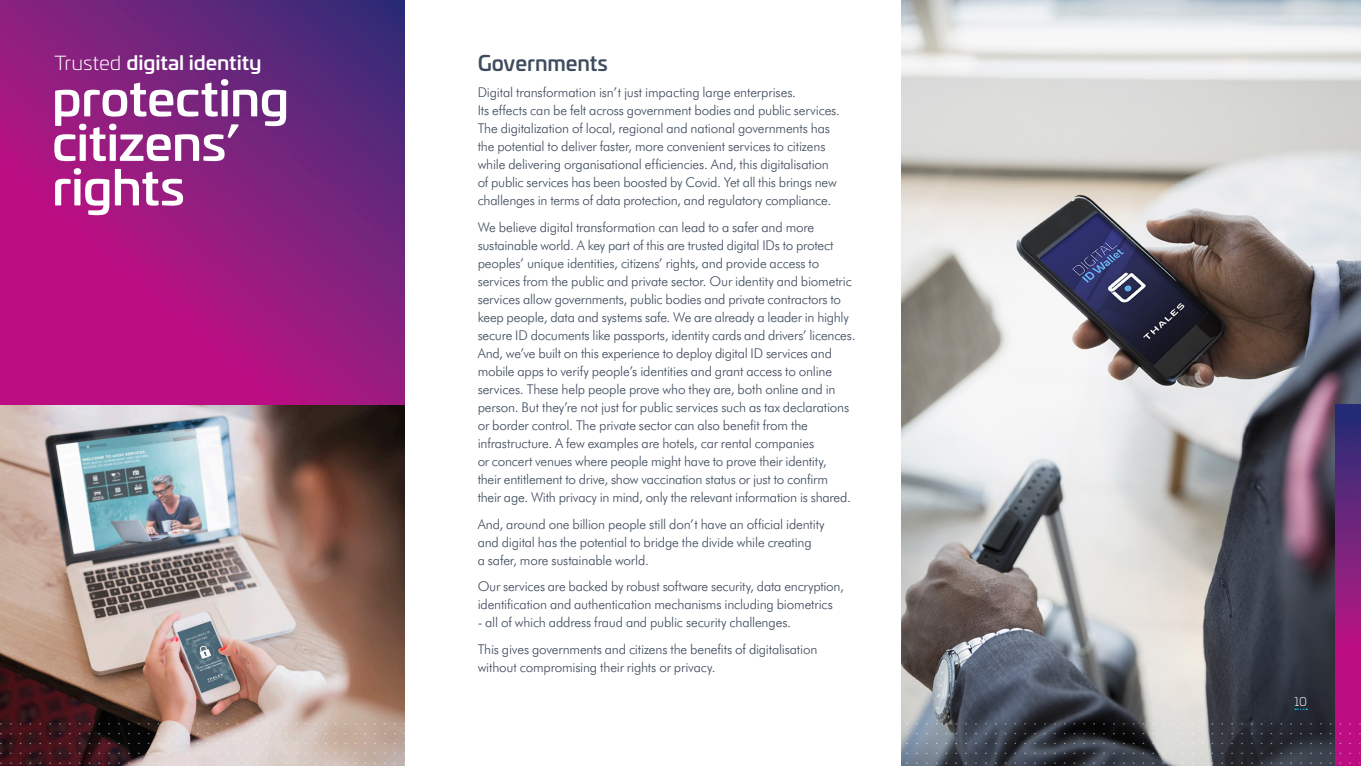
<style>
.page{position:relative;width:1361px;height:766px;background:#fff}
.page>*{position:absolute;margin:0;border:0;box-sizing:border-box;transform-origin:0 0}
.t1{font:500 47.7px/44.5px "Univia Pro";letter-spacing:-.015em;color:#fff;scale:1.06 1}
.HEADING_1{font:500 21px "Univia Pro";letter-spacing:-.005em;color:#3f4c5e}
.t2{font:500 19.35px "Univia Pro";letter-spacing:-.005em;color:#fff;scale:1.06 1}
.HEADING_1-2{font:300 13.5px/18px "Futura BT";letter-spacing:-.015em;color:#3f4c5e}
.Page_Number_blue{font:300 12px "Univia Pro";color:#fff}
.s1{font-weight:300}
</style>
<div class="page">
<img style="left:901px;top:0;width:460px;height:765px">
<img style="left:0;top:405px;width:404px;height:360px">
<svg style="left:0;top:0;width:404px;height:405px;background:#8f1b7f"></svg>
<svg style="left:1295px;top:708px;width:12px;height:1px"></svg>
<svg style="left:1335px;top:405px;width:26px;height:360px;background:#871b7e"></svg>
<p class="t2" style="left:55px;top:48px;width:197px"><span class="s1">Trusted</span> digital identity</p>
<p class="t1" style="left:52px;top:73px;width:226px">protecting citizens’ rights</p>
<p class="HEADING_1" style="left:478px;top:47px;width:132px">Governments</p>
<p class="HEADING_1-2" style="left:478px;top:83px;width:364px">Digital transformation isn’t just impacting large enterprises.<br>Its effects can be felt across government bodies and public services.<br>The digitalization of local, regional and national governments has the potential to deliver faster, more convenient services to citizens while delivering organisational efficiencies. And, this digitalisation of public services has been boosted by Covid. Yet all this brings new challenges in terms of data protection, and regulatory compliance.</p>
<p class="HEADING_1-2" style="left:478px;top:218px;width:379px">We believe digital transformation can lead to a safer and more sustainable world. A key part of this are trusted digital IDs to protect peoples’ unique identities, citizens’ rights, and provide access to services from the public and private sector. Our identity and biometric services allow governments, public bodies and private contractors to keep people, data and systems safe. We are already a leader in highly secure ID documents like passports, identity cards and drivers’ licences.<br>And, we’ve built on this experience to deploy digital ID services and mobile apps to verify people’s identities and grant access to online services. These help people prove who they are, both online and in person. But they’re not just for public services such as tax declarations or border control. The private sector can also benefit from the infrastructure. A few examples are hotels, car rental companies<br>or concert venues where people might have to prove their identity,<br>their entitlement to drive, show vaccination status or just to confirm<br>their age. With privacy in mind, only the relevant information is shared.</p>
<p class="HEADING_1-2" style="left:478px;top:514px;width:348px">And, around one billion people still don’t have an official identity and digital has the potential to bridge the divide while creating<br>a safer, more sustainable world.</p>
<p class="HEADING_1-2" style="left:478px;top:577px;width:368px">Our services are backed by robust software security, data encryption, identification and authentication mechanisms including biometrics</p>
<p class="HEADING_1-2" style="left:478px;top:613px;width:315px">- all of which address fraud and public security challenges.</p>
<p class="HEADING_1-2" style="left:478px;top:639px;width:341px">This gives governments and citizens the benefits of digitalisation without compromising their rights or privacy.</p>
<p class="Page_Number_blue" style="left:1294px;top:693px;width:14px">10</p>
</div>
